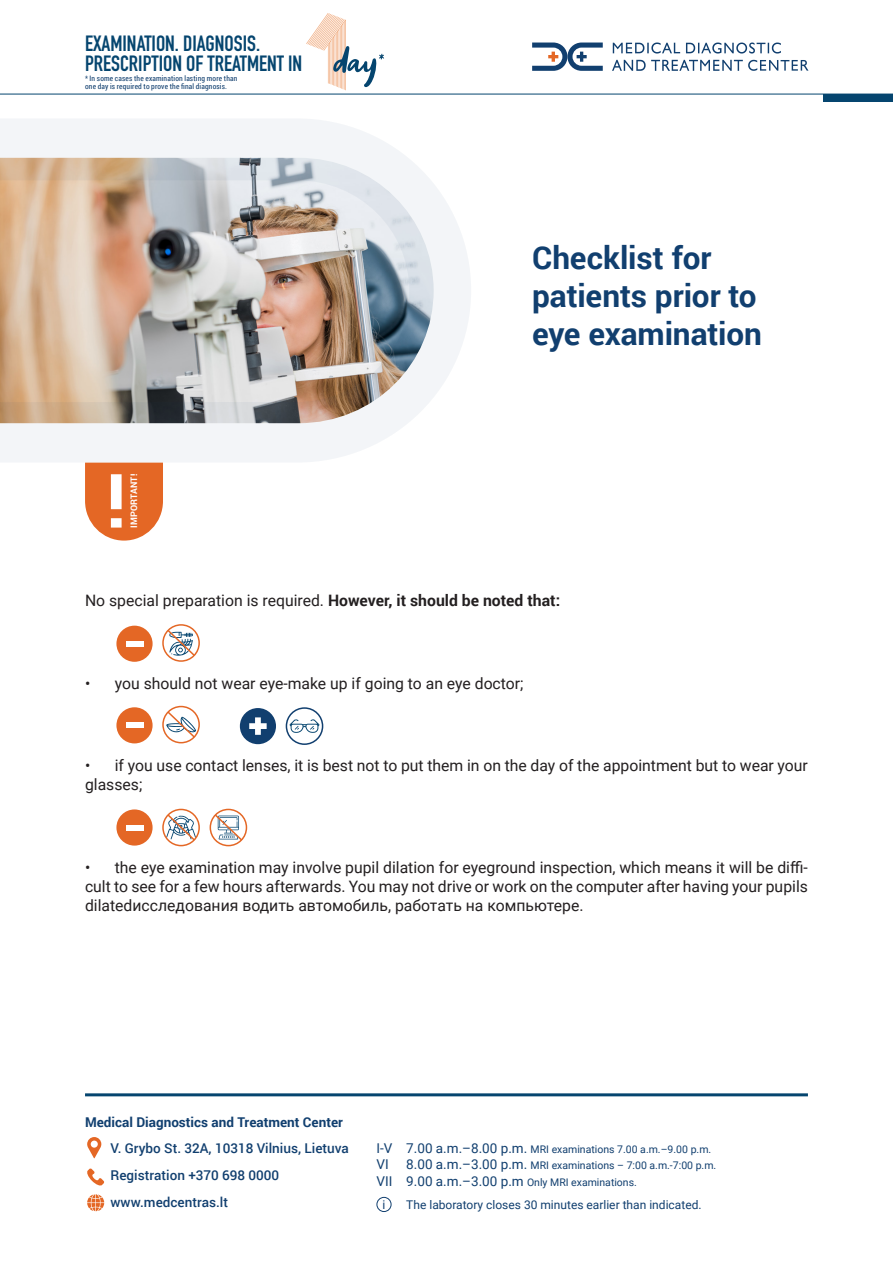
<style>
.page{position:relative;width:893px;height:1263px;background:#fff}
.page>*{position:absolute;margin:0;border:0;box-sizing:border-box;transform-origin:0 0}
.t1{font:700 75px "Roboto";color:#fff}
.tekstas{font:54.9px "Get Show";color:#05456f}
.t2{font:700 31.5px/37.8px "Roboto";letter-spacing:-.005em;color:#113f6f}
.tekstas-2{font:700 21.75px/20.2px "DIN Condensed";color:#05456f}
.tekstas-3{font:15.75px/18.9px "Roboto";color:#231f20}
.t3{font:500 13.5px "Roboto";color:#113f6f}
.t4{font:700 13.5px "Roboto";color:#113f6f}
.t5{font:13.5px "Roboto";color:#113f6f}
.t6{font:12px "Roboto";color:#113f6f}
.t7{font:10.5px "Roboto";color:#113f6f}
.t8{font:700 9px "Roboto";letter-spacing:.01em;color:#fff}
.t9{font:7.5px/7.5px "Roboto Condensed";letter-spacing:.02em;color:#113f6f}
.s1{font-weight:700}
.s2{font-size:13.5px}
</style>
<div class="page">
<div style="left:240px;top:708px;width:36px;height:36px;background:#113f6f;border-radius:50%"></div>
<div style="left:116px;top:626px;width:37px;height:36px;background:#e46725;border-radius:50%"></div>
<div style="left:116px;top:707px;width:37px;height:36px;background:#e46725;border-radius:50%"></div>
<div style="left:116px;top:809px;width:37px;height:36px;background:#e46725;border-radius:50%"></div>
<hr style="left:0;top:94px;width:893px;height:1px;background:#05456f">
<div style="left:823px;top:94px;width:70px;height:7px;background:#05456f"></div>
<svg style="left:249px;top:717px;width:18px;height:18px"></svg>
<div style="left:286px;top:707px;width:37px;height:38px;border:2px solid #113f6f;border-radius:50%"></div>
<div style="left:162px;top:624px;width:38px;height:38px;border:2px solid #e46725;border-radius:50%"></div>
<div style="left:126px;top:641px;width:17px;height:6px;background:#fff"></div>
<div style="left:126px;top:722px;width:17px;height:6px;background:#fff"></div>
<div style="left:126px;top:825px;width:17px;height:5px;background:#fff"></div>
<svg style="left:166px;top:628px;width:31px;height:30px"></svg>
<div style="left:162px;top:706px;width:38px;height:37px;border:2px solid #e46725;border-radius:50%"></div>
<svg style="left:166px;top:710px;width:31px;height:29px"></svg>
<div style="left:162px;top:809px;width:38px;height:37px;border:2px solid #e46725;border-radius:50%"></div>
<svg style="left:166px;top:813px;width:31px;height:29px"></svg>
<div style="left:210px;top:809px;width:37px;height:37px;border:2px solid #e46725;border-radius:50%"></div>
<svg style="left:213px;top:813px;width:31px;height:29px"></svg>
<svg style="left:289px;top:719px;width:31px;height:14px"></svg>
<svg style="left:306px;top:13px;width:40px;height:77px"></svg>
<svg style="left:379px;top:53px;width:5px;height:7px"></svg>
<svg style="left:532px;top:43px;width:71px;height:28px"></svg>
<svg style="left:613px;top:43px;width:67px;height:11px"></svg>
<svg style="left:686px;top:43px;width:95px;height:11px"></svg>
<svg style="left:612px;top:60px;width:196px;height:11px"></svg>
<svg style="left:85px;top:463px;width:78px;height:78px;background:#e7783d"></svg>
<hr style="left:85px;top:1093px;width:723px;height:3px;background:#05456f">
<svg style="left:87px;top:1137px;width:14px;height:21px"></svg>
<svg style="left:87px;top:1168px;width:17px;height:18px"></svg>
<svg style="left:87px;top:1194px;width:17px;height:17px"></svg>
<div style="left:377px;top:1197px;width:14px;height:15px;border:1px solid #113f6f;border-radius:50%"></div>
<img style="left:0;top:119px;width:471px;height:344px">
<p class="tekstas-2" style="left:85px;top:33px;width:219px">EXAMINATION. DIAGNOSIS.<br>PRESCRIPTION OF TREATMENT IN</p>
<p class="tekstas" style="left:335px;top:30px;width:46px">day</p>
<p class="t9" style="left:85px;top:75px;width:154px">* In some cases the examination lasting more than one day is required to prove the final diagnosis.</p>
<p class="t1" style="left:106px;top:448px;width:22px">!</p>
<p class="t8" style="left:128px;top:528px;width:55px;rotate:-90deg">IMPORTANT!</p>
<p class="t2" style="left:532px;top:238px;width:231px">Checklist for patients prior to eye examination</p>
<p class="tekstas-3" style="left:85px;top:590px;width:477px">No special preparation is required. <span class="s1">However, it should be noted that:</span></p>
<p class="tekstas-3" style="left:85px;top:673px;width:440px">• you should not wear eye-make up if going to an eye doctor;</p>
<p class="tekstas-3" style="left:85px;top:756px;width:724px">• if you use contact lenses, it is best not to put them in on the day of the appointment but to wear your glasses;</p>
<p class="tekstas-3" style="left:85px;top:857px;width:724px;text-align:justify">• the eye examination may involve pupil dilation for eyeground inspection, which means it will be diffi&shy;cult to see for a few hours afterwards. You may not drive or work on the computer after having your pupils dilatedисследования водить автомобиль, работать на компьютере.</p>
<p class="t4" style="left:85px;top:1112px;width:259px">Medical Diagnostics and Treatment Center</p>
<p class="t3" style="left:111px;top:1139px;width:240px">V. Grybo St. 32A, 10318 Vilnius, Lietuva</p>
<p class="t3" style="left:111px;top:1166px;width:170px">Registration +370 698 0000</p>
<p class="t3" style="left:111px;top:1193px;width:119px">www.medcentras.lt</p>
<p class="t7" style="left:377px;top:1141px;width:336px"><span class="s2">I-V 7.00 a.m.–8.00 p.m.</span> MRI examinations 7.00 a.m.–9.00 p.m.</p>
<p class="t5" style="left:377px;top:1155px;width:14px">VI</p>
<p class="t7" style="left:406px;top:1158px;width:312px"><span class="s2">8.00 a.m.–3.00 p.m.</span> MRI examinations – 7:00 a.m.-7:00 p.m.</p>
<p class="t7" style="left:377px;top:1174px;width:262px"><span class="s2">VII 9.00 a.m.–3.00 p.m</span> Only MRI examinations.</p>
<p class="t6" style="left:382px;top:1196px;width:4px">i</p>
<p class="t6" style="left:406px;top:1196px;width:297px">The laboratory closes 30 minutes earlier than indicated.</p>
</div>
